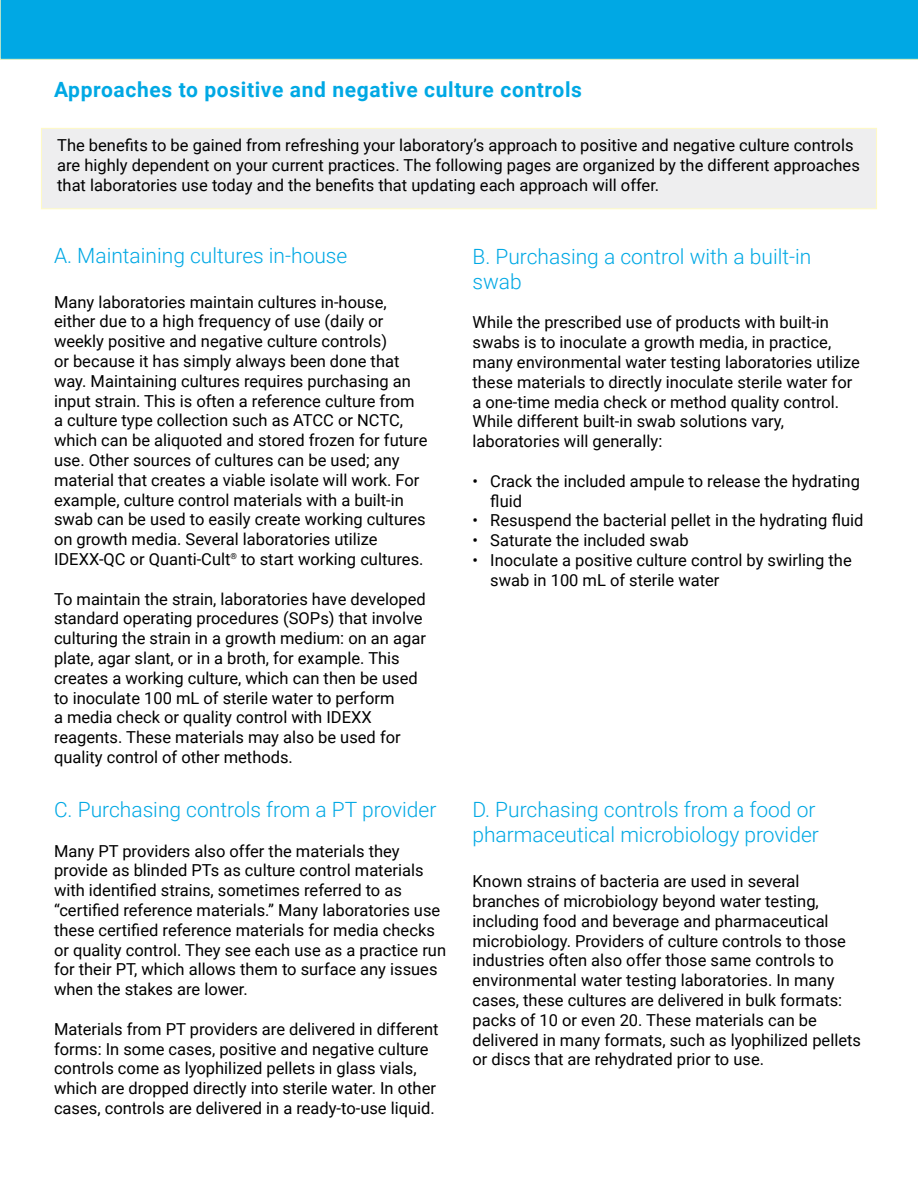
<style>
.page{position:relative;width:918px;height:1188px;background:#fff}
.page>*{position:absolute;margin:0;border:0;box-sizing:border-box;transform-origin:0 0}
.t1{font:300 21px/25.2px "Roboto";color:#00a8e4}
.t2{font:700 21px "Roboto";letter-spacing:.03em;color:#00a8e4}
.t3{font:16.5px/19.8px "Roboto";color:#000}
</style>
<div class="page">
<div style="left:0;top:0;width:918px;height:60px;background:#00a8e4"></div>
<div style="left:41px;top:128px;width:836px;height:81px;background:#eeeeef;border:1px solid #fffac2"></div>
<p class="t2" style="left:54px;top:75px;width:530px">Approaches to positive and negative culture controls</p>
<p class="t3" style="left:57px;top:135px;width:804px">The benefits to be gained from refreshing your laboratory’s approach to positive and negative culture controls are highly dependent on your current practices. The following pages are organized by the different approaches that laboratories use today and the benefits that updating each approach will offer.</p>
<p class="t1" style="left:54px;top:242px;width:295px">A. Maintaining cultures in-house</p>
<p class="t3" style="left:54px;top:291px;width:375px">Many laboratories maintain cultures in-house, either due to a high frequency of use (daily or weekly positive and negative culture controls)<br>or because it has simply always been done that way. Maintaining cultures requires purchasing an input strain. This is often a reference culture from a culture type collection such as ATCC or NCTC, which can be aliquoted and stored frozen for future use. Other sources of cultures can be used; any material that creates a viable isolate will work. For example, culture control materials with a built-in swab can be used to easily create working cultures on growth media. Several laboratories utilize IDEXX-QC or Quanti-Cult<sup>®</sup> to start working cultures.</p>
<p class="t3" style="left:54px;top:588px;width:373px">To maintain the strain, laboratories have developed standard operating procedures (SOPs) that involve culturing the strain in a growth medium: on an agar plate, agar slant, or in a broth, for example. This creates a working culture, which can then be used to inoculate 100 mL of sterile water to perform<br>a media check or quality control with IDEXX reagents. These materials may also be used for quality control of other methods.</p>
<p class="t1" style="left:54px;top:796px;width:384px">C. Purchasing controls from a PT provider</p>
<p class="t3" style="left:54px;top:840px;width:394px">Many PT providers also offer the materials they provide as blinded PTs as culture control materials with identified strains, sometimes referred to as “certified reference materials.” Many laboratories use these certified reference materials for media checks or quality control. They see each use as a practice run for their PT, which allows them to surface any issues when the stakes are lower.</p>
<p class="t3" style="left:54px;top:1018px;width:386px">Materials from PT providers are delivered in different forms: In some cases, positive and negative culture controls come as lyophilized pellets in glass vials, which are dropped directly into sterile water. In other cases, controls are delivered in a ready-to-use liquid.</p>
<p class="t1" style="left:472px;top:243px;width:341px">B. Purchasing a control with a built-in swab</p>
<p class="t3" style="left:472px;top:312px;width:389px">While the prescribed use of products with built-in swabs is to inoculate a growth media, in practice, many environmental water testing laboratories utilize these materials to directly inoculate sterile water for a one-time media check or method quality control.<br>While different built-in swab solutions vary, laboratories will generally:</p>
<p class="t3" style="left:490px;top:471px;width:371px;text-indent:-18px">• Crack the included ampule to release the hydrating fluid</p>
<p class="t3" style="left:472px;top:510px;width:392px">• Resuspend the bacterial pellet in the hydrating fluid</p>
<p class="t3" style="left:472px;top:530px;width:218px">• Saturate the included swab</p>
<p class="t3" style="left:490px;top:550px;width:363px;text-indent:-18px">• Inoculate a positive culture control by swirling the swab in 100 mL of sterile water</p>
<p class="t1" style="left:472px;top:796px;width:348px">D. Purchasing controls from a food or pharmaceutical microbiology provider</p>
<p class="t3" style="left:472px;top:871px;width:390px">Known strains of bacteria are used in several branches of microbiology beyond water testing, including food and beverage and pharmaceutical microbiology. Providers of culture controls to those industries often also offer those same controls to environmental water testing laboratories. In many cases, these cultures are delivered in bulk formats: packs of 10 or even 20. These materials can be delivered in many formats, such as lyophilized pellets or discs that are rehydrated prior to use.</p>
</div>
